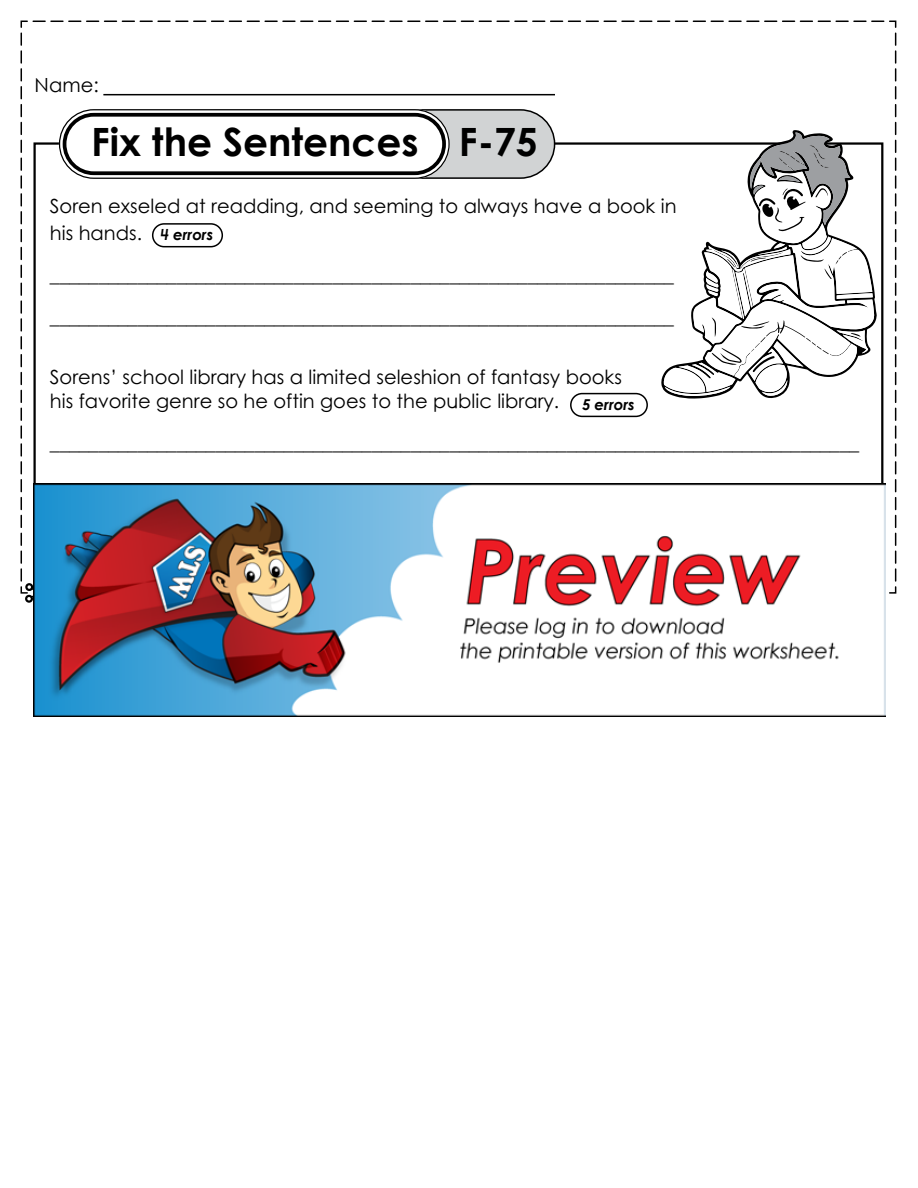
<style>
.page{position:relative;width:918px;height:1188px;background:#fff}
.page>*{position:absolute;margin:0;border:0;box-sizing:border-box;transform-origin:0 0}
.t1{font:700 39px "Century Gothic 2";color:#000}
.t2{font:19.5px/27px "Century STW4";color:#000}
.t3{font:19.5px "Century Gothic 2";color:#000}
.t4{font:italic 700 15px "Century STW4";color:#000}
</style>
<div class="page">
<svg style="left:20px;top:20px;width:877px;height:574px"></svg>
<svg style="left:21px;top:33px;width:866px;height:571px"></svg>
<div style="left:152px;top:223px;width:71px;height:24px;border:2px solid #000;border-radius:11px"></div>
<img style="left:33px;top:484px;width:852px;height:232px">
<p class="t3" style="left:35px;top:72px;width:66px">Name:</p>
<h1 class="t1" style="left:91px;top:113px;width:448px">Fix the Sentences F-75</h1>
<p class="t2" style="left:50px;top:192px;width:628px">Soren exseled at readding, and seeming to always have a book in his hands.</p>
<p class="t4" style="left:161px;top:224px;width:54px">4 errors</p>
<p class="t2" style="left:50px;top:254px;width:625px;line-height:42px">________________________________________________________________ ________________________________________________________________</p>
<p class="t2" style="left:50px;top:365px;width:574px;line-height:24px">Sorens’ school library has a limited seleshion of fantasy books his favorite genre so he oftin goes to the public library.</p>
<p class="t2" style="left:50px;top:429px;width:811px">___________________________________________________________________________________</p>
<p class="t4" style="left:582px;top:393px;width:54px">5 errors</p>
</div>
